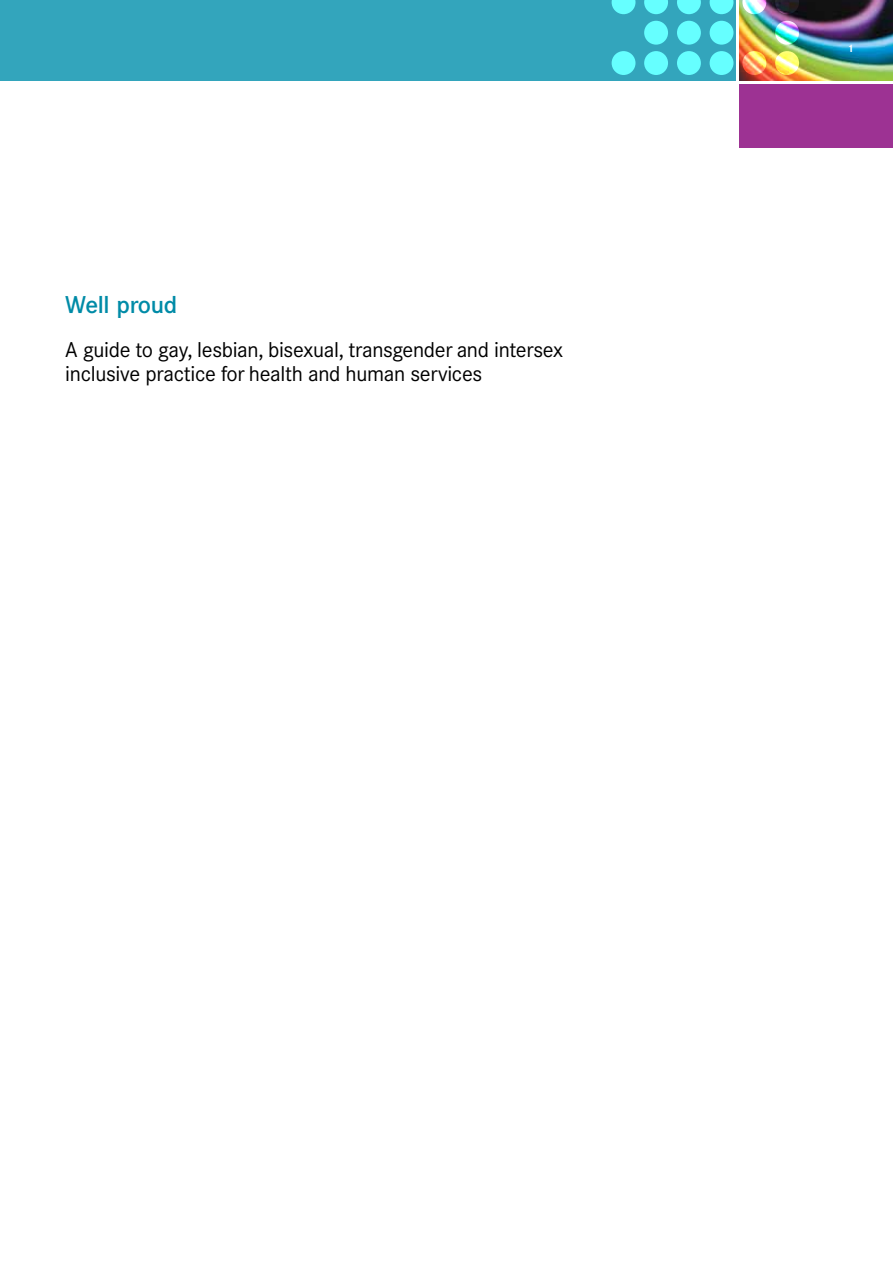
<style>
.page{position:relative;width:893px;height:1263px;background:#fff}
.page>*{position:absolute;margin:0;border:0;box-sizing:border-box;transform-origin:0 0}
.t1{font:500 24px "Corporate SBQ";letter-spacing:-.015em;color:#008ba7}
.t2{font:21px/24px "Corporate SBQ";letter-spacing:-.015em;color:#000}
.t3{font:700 10.5px "Corporate SBQ";color:#fff}
</style>
<div class="page">
<img style="left:739px;top:0;width:154px;height:81px">
<div style="left:0;top:0;width:736px;height:81px;background:#33a5bc"></div>
<div style="left:739px;top:85px;width:154px;height:63px;background:#9d3293"></div>
<svg style="left:612px;top:0;width:23px;height:14px"></svg>
<div style="left:612px;top:51px;width:23px;height:24px;background:#6ff;border-radius:50%"></div>
<svg style="left:644px;top:0;width:24px;height:14px"></svg>
<div style="left:644px;top:21px;width:24px;height:24px;background:#6ff;border-radius:50%"></div>
<div style="left:644px;top:51px;width:24px;height:24px;background:#6ff;border-radius:50%"></div>
<svg style="left:677px;top:0;width:24px;height:14px"></svg>
<div style="left:677px;top:21px;width:24px;height:24px;background:#6ff;border-radius:50%"></div>
<div style="left:677px;top:51px;width:24px;height:24px;background:#6ff;border-radius:50%"></div>
<svg style="left:710px;top:0;width:23px;height:14px"></svg>
<div style="left:710px;top:21px;width:23px;height:24px;background:#6ff;border-radius:50%"></div>
<div style="left:710px;top:51px;width:23px;height:24px;background:#6ff;border-radius:50%"></div>
<svg style="left:742px;top:0;width:24px;height:14px"></svg>
<svg style="left:742px;top:51px;width:24px;height:24px"></svg>
<svg style="left:775px;top:0;width:24px;height:14px"></svg>
<svg style="left:775px;top:21px;width:24px;height:24px"></svg>
<svg style="left:775px;top:51px;width:24px;height:24px"></svg>
<p class="t1" style="left:65px;top:290px;width:114px">Well proud</p>
<p class="t2" style="left:65px;top:338px;width:499px">A guide to gay, lesbian, bisexual, transgender and intersex inclusive practice for health and human services</p>
<p class="t3" style="left:848px;top:42px;width:8px">1</p>
</div>
